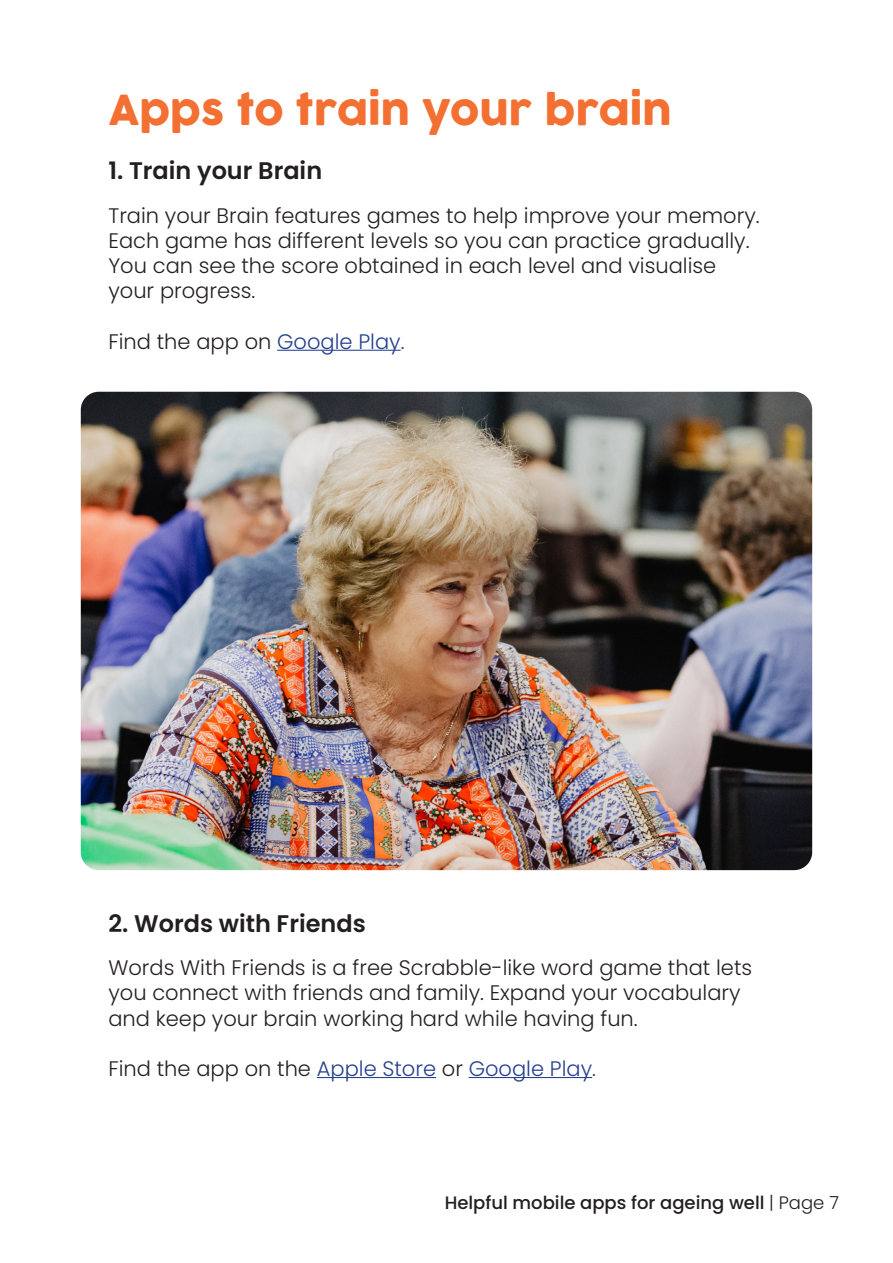
<style>
.page{position:relative;width:893px;height:1263px;background:#fff}
.page>*{position:absolute;margin:0;border:0;box-sizing:border-box;transform-origin:0 0}
.t1{font:40.5px "Cocogoose";color:#f37032}
.t2{font:600 24px "Poppins";color:#231f20}
.t3{font:300 21px/25.2px "Poppins";color:#231f20}
.t4{font:300 21px "Poppins";color:#253f8e}
.t5{font:500 18px "Poppins";color:#231f20}
.s1{color:#253f8e}
.s2{color:#231f20}
.s3{font-weight:300}
</style>
<div class="page">
<hr style="left:277px;top:350px;width:124px;height:1px;background:#253f8e">
<hr style="left:317px;top:1077px;width:119px;height:1px;background:#253f8e">
<hr style="left:469px;top:1077px;width:123px;height:1px;background:#253f8e">
<img style="left:81px;top:392px;width:731px;height:478px">
<h1 class="t1" style="left:108px;top:82px;width:565px">Apps to train your brain</h1>
<p class="t2" style="left:108px;top:157px;width:215px">1. Train your Brain</p>
<p class="t3" style="left:108px;top:203px;width:653px">Train your Brain features games to help improve your memory.<br>Each game has different levels so you can practice gradually.<br>You can see the score obtained in each level and visualise your progress.</p>
<p class="t3" style="left:108px;top:329px;width:298px">Find the app on <span class="s1">Google Play.</span></p>
<p class="t2" style="left:108px;top:910px;width:259px">2. Words with Friends</p>
<p class="t3" style="left:108px;top:955px;width:645px">Words With Friends is a free Scrabble-like word game that lets you connect with friends and family. Expand your vocabulary and keep your brain working hard while having fun.</p>
<p class="t4" style="left:108px;top:1056px;width:489px"><span class="s2">Find the app on the</span> Apple Store <span class="s2">or</span> Google Play.</p>
<p class="t5" style="left:445px;top:1192px;width:396px">Helpful mobile apps for ageing well <span class="s3">| Page 7</span></p>
</div>
